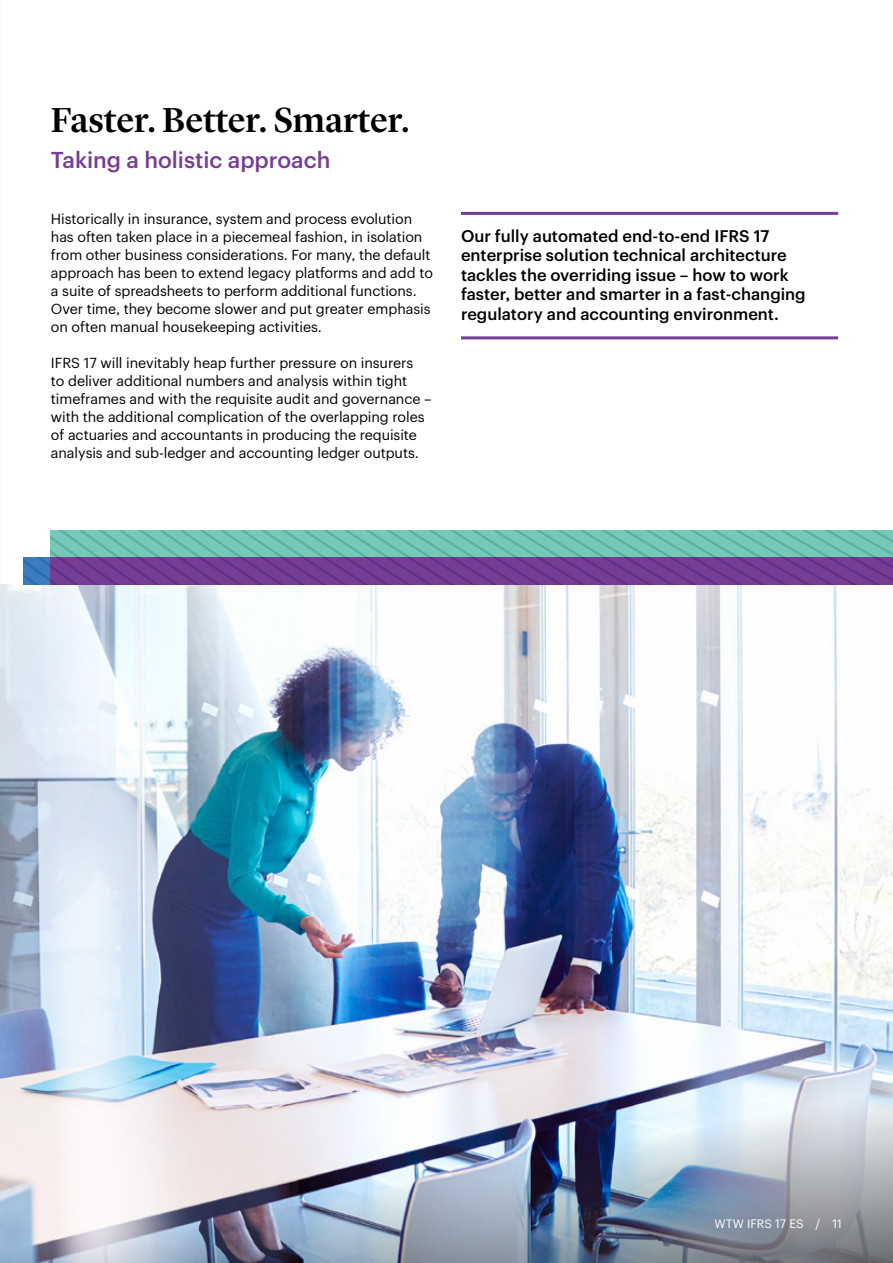
<style>
.page{position:relative;width:893px;height:1263px;background:#fff}
.page>*{position:absolute;margin:0;border:0;box-sizing:border-box;transform-origin:0 0}
.t1{font:500 36px "Lyon Display";letter-spacing:-.005em;color:#000}
.t2{font:500 22.5px "Graphik";color:#763d97}
.t3{font:500 16.5px/19.5px "Graphik";color:#000}
.t4{font:14.25px/18px "Graphik";letter-spacing:-.005em;color:#000}
.t5{font:12px "Graphik";color:#fff}
</style>
<div class="page">
<hr style="left:461px;top:212px;width:377px;height:3px;background:#763d97">
<hr style="left:461px;top:336px;width:377px;height:3px;background:#763d97">
<img style="left:0;top:585px;width:893px;height:678px">
<svg style="left:24px;top:531px;width:869px;height:54px"></svg>
<h1 class="t1" style="left:51px;top:93px;width:360px">Faster. Better. Smarter.</h1>
<h2 class="t2" style="left:51px;top:143px;width:281px">Taking a holistic approach</h2>
<p class="t4" style="left:51px;top:209px;width:383px">Historically in insurance, system and process evolution has often taken place in a piecemeal fashion, in isolation from other business considerations. For many, the default approach has been to extend legacy platforms and add to a suite of spreadsheets to perform additional functions.<br>Over time, they become slower and put greater emphasis on often manual housekeeping activities.</p>
<p class="t4" style="left:51px;top:353px;width:382px">IFRS 17 will inevitably heap further pressure on insurers<br>to deliver additional numbers and analysis within tight timeframes and with the requisite audit and governance – with the additional complication of the overlapping roles of actuaries and accountants in producing the requisite analysis and sub-ledger and accounting ledger outputs.</p>
<p class="t3" style="left:461px;top:225px;width:346px">Our fully automated end-to-end IFRS 17 enterprise solution technical architecture tackles the overriding issue – how to work faster, better and smarter in a fast-changing regulatory and accounting environment.</p>
<p class="t5" style="left:715px;top:1215px;width:129px">WTW IFRS 17 ES / 11</p>
</div>
